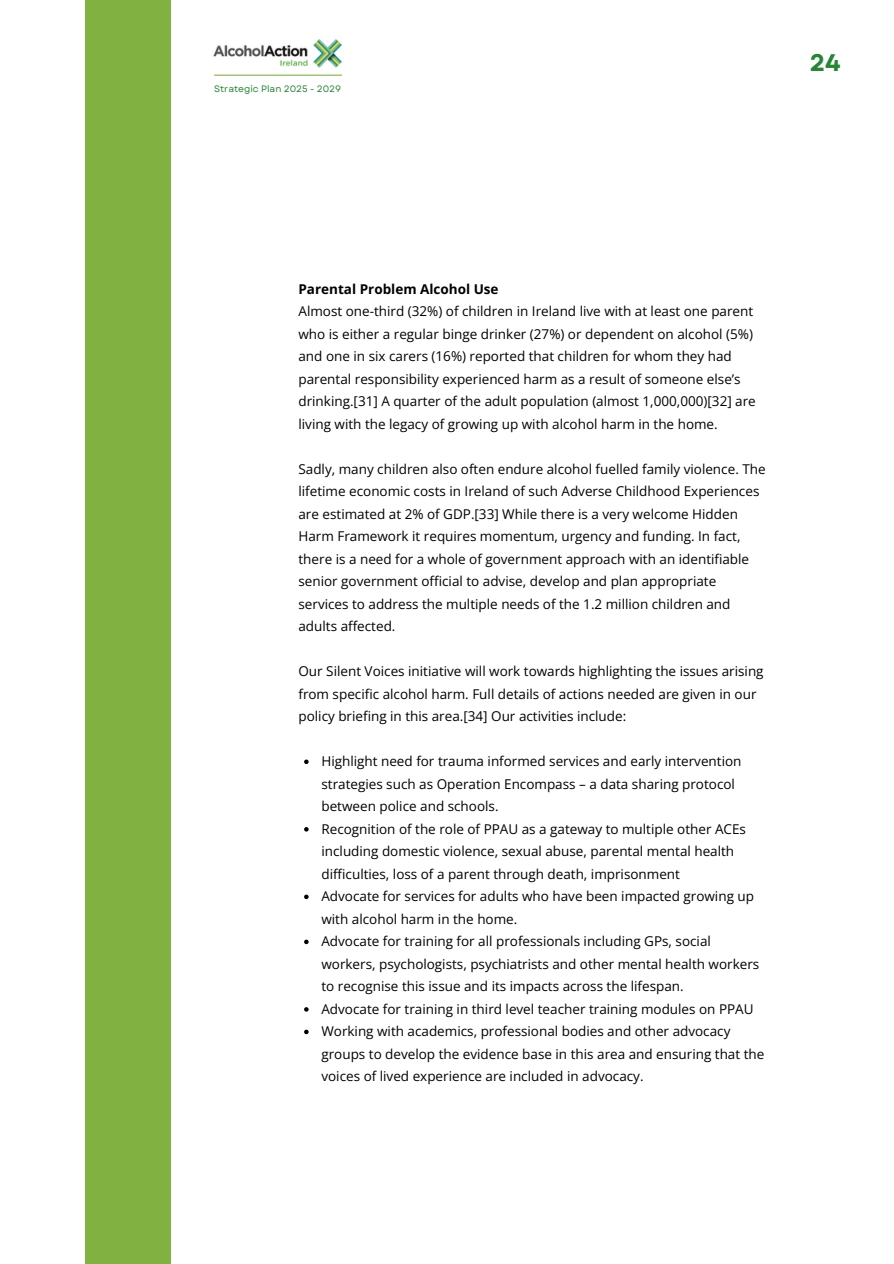
<style>
.page{position:relative;width:894px;height:1264px;background:#fff}
.page>*{position:absolute;margin:0;border:0;box-sizing:border-box;transform-origin:0 0}
.t1{font:700 24px "Garet";color:#258633}
.t2{font:13.5px/22.5px "Open Sans";color:#000}
.t3{font:9.3px "Garet";color:#258633}
.s1{font-weight:700}
</style>
<div class="page">
<div style="left:85px;top:0;width:85px;height:1263px;background:#81b141"></div>
<svg style="left:304px;top:759px;width:4px;height:5px"></svg>
<svg style="left:304px;top:827px;width:4px;height:4px"></svg>
<svg style="left:304px;top:894px;width:4px;height:5px"></svg>
<svg style="left:304px;top:939px;width:4px;height:5px"></svg>
<svg style="left:304px;top:1007px;width:4px;height:4px"></svg>
<svg style="left:304px;top:1029px;width:4px;height:5px"></svg>
<img style="left:213px;top:39px;width:129px;height:36px">
<hr style="left:214px;top:75px;width:128px;height:1px;background:#81b141">
<p class="t3" style="left:214px;top:82px;width:128px">Strategic Plan 2025 - 2029</p>
<p class="t1" style="left:809px;top:45px;width:32px">24</p>
<p class="t2" style="left:298px;top:277px;width:459px"><span class="s1">Parental Problem Alcohol Use<br></span>Almost one-third (32%) of children in Ireland live with at least one parent who is either a regular binge drinker (27%) or dependent on alcohol (5%) and one in six carers (16%) reported that children for whom they had parental responsibility experienced harm as a result of someone else’s drinking.[31] A quarter of the adult population (almost 1,000,000)[32] are living with the legacy of growing up with alcohol harm in the home.</p>
<p class="t2" style="left:298px;top:457px;width:468px">Sadly, many children also often endure alcohol fuelled family violence. The lifetime economic costs in Ireland of such Adverse Childhood Experiences are estimated at 2% of GDP.[33] While there is a very welcome Hidden Harm Framework it requires momentum, urgency and funding. In fact, there is a need for a whole of government approach with an identifiable senior government official to advise, develop and plan appropriate services to address the multiple needs of the 1.2 million children and adults affected.</p>
<p class="t2" style="left:298px;top:659px;width:466px">Our Silent Voices initiative will work towards highlighting the issues arising from specific alcohol harm. Full details of actions needed are given in our policy briefing in this area.[34] Our activities include:</p>
<h1 class="t2" style="left:321px;top:749px;width:421px">Highlight need for trauma informed services and early intervention strategies such as Operation Encompass – a data sharing protocol between police and schools.</h1>
<h1 class="t2" style="left:321px;top:817px;width:426px">Recognition of the role of PPAU as a gateway to multiple other ACEs including domestic violence, sexual abuse, parental mental health difficulties, loss of a parent through death, imprisonment</h1>
<h1 class="t2" style="left:321px;top:884px;width:434px">Advocate for services for adults who have been impacted growing up with alcohol harm in the home.</h1>
<p class="t2" style="left:321px;top:929px;width:439px">Advocate for training for all professionals including GPs, social workers, psychologists, psychiatrists and other mental health workers to recognise this issue and its impacts across the lifespan.</p>
<p class="t2" style="left:321px;top:997px;width:433px">Advocate for training in third level teacher training modules on PPAU</p>
<p class="t2" style="left:321px;top:1019px;width:444px">Working with academics, professional bodies and other advocacy groups to develop the evidence base in this area and ensuring that the voices of lived experience are included in advocacy.</p>
</div>
